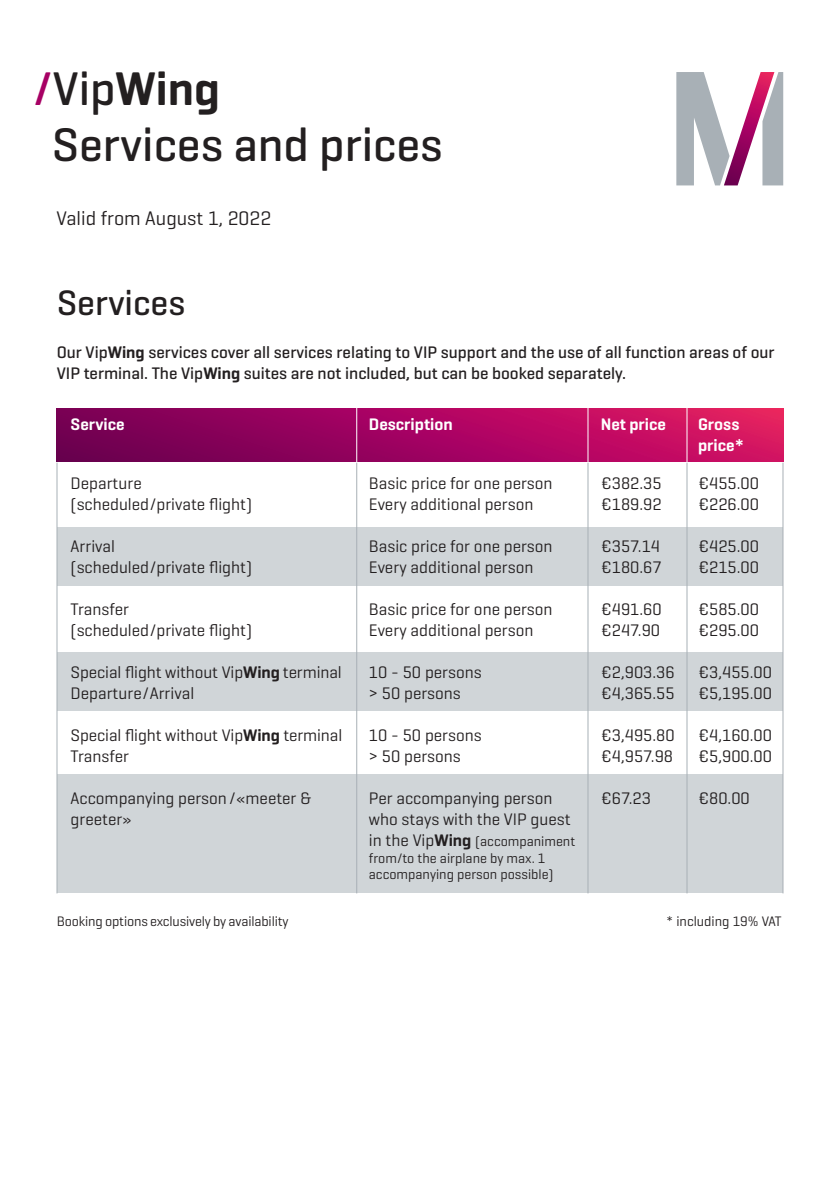
<style>
.page{position:relative;width:840px;height:1191px;background:#fff}
.page>*{position:absolute;margin:0;border:0;box-sizing:border-box;transform-origin:0 0}
.t1{font:500 48px/56px "Munich Airport Pro";color:#231f20}
.t2{font:500 36px "Munich Airport Pro";color:#231f20}
.t3{font:20px "Munich Airport Pro";color:#231f20}
.t4{font:17px/21px "Munich Airport Pro";color:#231f20}
.t5{font:500 17px/21px "Munich Airport Pro";color:#231f20}
.t6{font:600 17px/21px "Munich Airport Pro";color:#fff}
.t7{font:14px/16.6px "Munich Airport Pro";color:#231f20}
.s1{color:#a70164}
.s2{font-weight:600}
.s3{font-size:17px}
.s4{font-weight:600;font-size:17px}
</style>
<div class="page">
<div style="left:57px;top:774px;width:725px;height:119px;background:#d0d5d8"></div>
<div style="left:57px;top:652px;width:725px;height:59px;background:#d0d5d8"></div>
<div style="left:57px;top:527px;width:725px;height:59px;background:#d0d5d8"></div>
<hr style="left:686px;top:462px;width:1px;height:431px;background:#a8b0b6">
<hr style="left:782px;top:462px;width:1px;height:431px;background:#a8b0b6">
<hr style="left:587px;top:462px;width:1px;height:431px;background:#a8b0b6">
<hr style="left:356px;top:462px;width:1px;height:431px;background:#a8b0b6">
<hr style="left:57px;top:462px;width:1px;height:431px;background:#a8b0b6">
<div style="left:57px;top:408px;width:725px;height:54px;background:linear-gradient(to right,#6e0055,#de1467)"></div>
<svg style="left:676px;top:72px;width:106px;height:113px"></svg>
<hr style="left:356px;top:407px;width:1px;height:55px;background:#fff">
<hr style="left:587px;top:407px;width:1px;height:55px;background:#fff">
<hr style="left:686px;top:407px;width:1px;height:55px;background:#fff">
<h1 class="t1" style="left:52px;top:60px;width:392px;text-indent:-19px"><span class="s1">/</span>Vip<span class="s2">Wing<br></span>Services and prices</h1>
<p class="t3" style="left:56px;top:205px;width:216px">Valid from August 1, 2022</p>
<h2 class="t2" style="left:57px;top:280px;width:130px">Services</h2>
<p class="t5" style="left:57px;top:341px;width:719px">Our Vip<span class="s2">Wing</span> services cover all services relating to VIP support and the use of all function areas of our<br>VIP terminal. The Vip<span class="s2">Wing</span> suites are not included, but can be booked separately.</p>
<p class="t6" style="left:71px;top:413px;width:55px">Service</p>
<p class="t4" style="left:71px;top:472px;width:183px">Departure (scheduled/private flight)</p>
<p class="t4" style="left:71px;top:535px;width:183px">Arrival (scheduled/private flight)</p>
<p class="t4" style="left:71px;top:598px;width:183px">Transfer (scheduled/private flight)</p>
<p class="t4" style="left:71px;top:661px;width:272px">Special flight without Vip<span class="s2">Wing</span> terminal<br>Departure/Arrival</p>
<p class="t4" style="left:71px;top:724px;width:273px">Special flight without Vip<span class="s2">Wing</span> terminal<br>Transfer</p>
<p class="t4" style="left:71px;top:787px;width:242px">Accompanying person/«meeter &amp; greeter»</p>
<p class="t6" style="left:369px;top:413px;width:85px">Description</p>
<p class="t4" style="left:369px;top:472px;width:185px">Basic price for one person<br>Every additional person</p>
<p class="t4" style="left:369px;top:535px;width:185px">Basic price for one person<br>Every additional person</p>
<p class="t4" style="left:369px;top:598px;width:185px">Basic price for one person<br>Every additional person</p>
<p class="t4" style="left:369px;top:661px;width:114px">10 - 50 persons &gt; 50 persons</p>
<p class="t4" style="left:369px;top:724px;width:114px">10 - 50 persons &gt; 50 persons</p>
<p class="t4" style="left:369px;top:787px;width:203px">Per accompanying person who stays with the VIP guest</p>
<p class="t7" style="left:369px;top:832px;width:208px"><span class="s3">in the Vip</span><span class="s4">Wing</span> (accompaniment from/to the airplane by max. 1 accompanying person possible)</p>
<p class="t6" style="left:600px;top:413px;width:67px">Net price</p>
<p class="t4" style="left:600px;top:472px;width:62px">€382.35 €189.92</p>
<p class="t4" style="left:600px;top:535px;width:62px">€357.14 €180.67</p>
<p class="t4" style="left:600px;top:598px;width:62px">€491.60 €247.90</p>
<p class="t4" style="left:600px;top:661px;width:75px">€2,903.36 €4,365.55</p>
<p class="t4" style="left:600px;top:724px;width:75px">€3,495.80 €4,957.98</p>
<p class="t4" style="left:600px;top:787px;width:52px">€67.23</p>
<p class="t6" style="left:697px;top:413px;width:47px">Gross price*</p>
<p class="t4" style="left:697px;top:472px;width:62px">€455.00 €226.00</p>
<p class="t4" style="left:697px;top:535px;width:62px">€425.00 €215.00</p>
<p class="t4" style="left:697px;top:598px;width:62px">€585.00 €295.00</p>
<p class="t4" style="left:697px;top:661px;width:75px">€3,455.00 €5,195.00</p>
<p class="t4" style="left:697px;top:724px;width:75px">€4,160.00 €5,900.00</p>
<p class="t4" style="left:697px;top:787px;width:53px">€80.00</p>
<p class="t7" style="left:57px;top:912px;width:233px">Booking options exclusively by availability</p>
<p class="t7" style="left:665px;top:912px;width:117px">* including 19% VAT</p>
</div>
